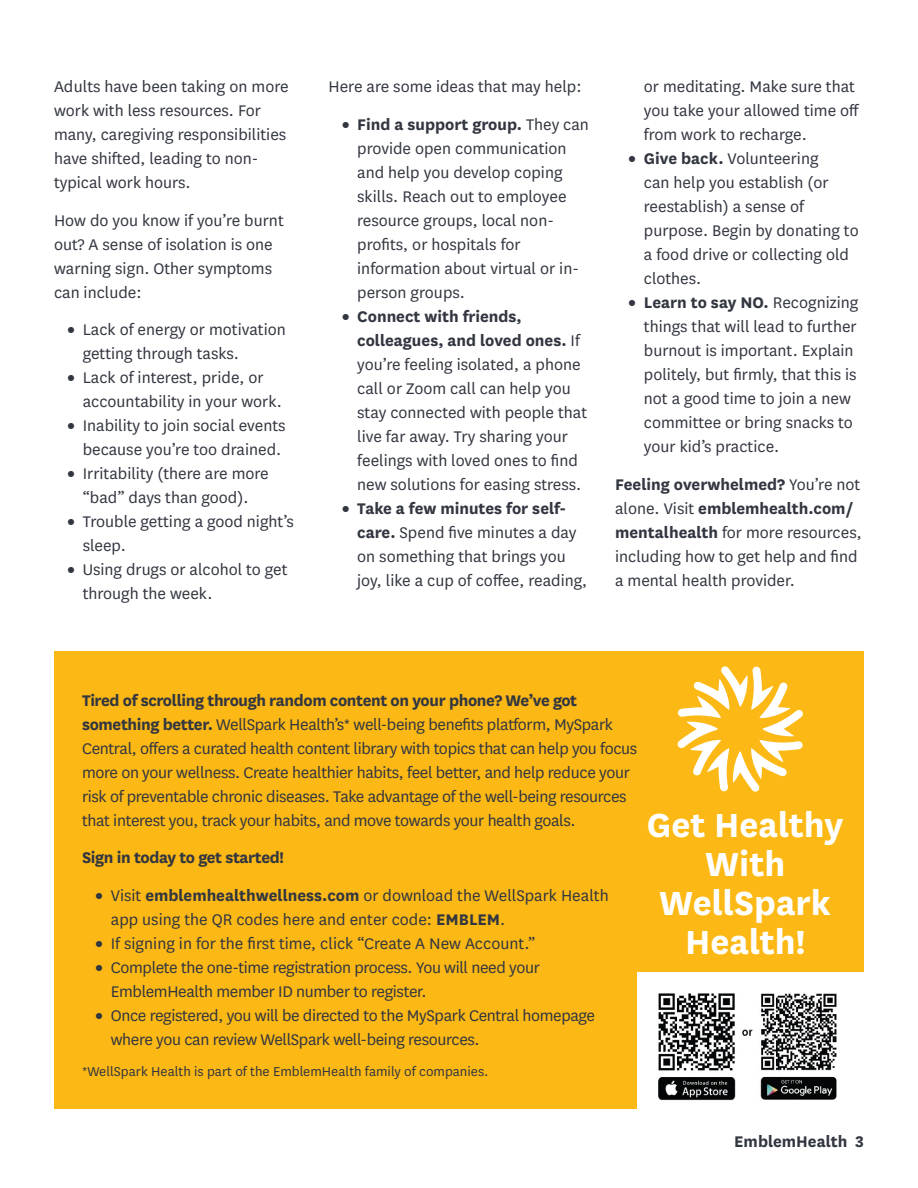
<style>
.page{position:relative;width:918px;height:1188px;background:#fff}
.page>*{position:absolute;margin:0;border:0;box-sizing:border-box;transform-origin:0 0}
.article_title_20pt{font:700 39px/39px "National";color:#fff;text-align:center}
._12_16_bulleted{font:18px/24px "National";color:#323640}
._12_16_body{font:18px/24px "National";letter-spacing:-.02em;color:#323640}
._12_16_body-2{font:18px/24px "National";color:#323640}
._12_16_bulleted-2{font:18px/24px "National";letter-spacing:-.02em;color:#323640}
._12_16_body-3{font:700 18px "National";letter-spacing:-.02em;color:#323640}
.article_title_20pt-2{font:700 18px "National";color:#323640}
._10_12_footnote{font:15px "National";color:#323640}
.s1{font-weight:900}
.s2{font-weight:700}
</style>
<div class="page">
<div style="left:54px;top:651px;width:810px;height:458px;background:#fcb814"></div>
<svg style="left:678px;top:666px;width:125px;height:126px"></svg>
<div style="left:637px;top:972px;width:228px;height:138px;background:#fff"></div>
<img style="left:658px;top:993px;width:179px;height:108px">
<p class="_12_16_body-2" style="left:54px;top:74px;width:236px">Adults have been taking on more work with less resources. For many, caregiving responsibilities have shifted, leading to non&shy;typical work hours.</p>
<p class="_12_16_body-2" style="left:54px;top:208px;width:231px">How do you know if you’re burnt out? A sense of isolation is one warning sign. Other symptoms can include:</p>
<p class="_12_16_bulleted" style="left:83px;top:317px;width:205px;text-indent:-15px"><span class="s1">•</span> Lack of energy or motivation getting through tasks.</p>
<p class="_12_16_bulleted" style="left:83px;top:365px;width:201px;text-indent:-15px"><span class="s1">•</span> Lack of interest, pride, or accountability in your work.</p>
<p class="_12_16_bulleted" style="left:68px;top:413px;width:220px;text-align:right"><span class="s1">•</span> Inability to join social events because you’re too drained.</p>
<p class="_12_16_bulleted" style="left:68px;top:461px;width:203px;text-align:center"><span class="s1">•</span> Irritability (there are more “bad” days than good).</p>
<p class="_12_16_bulleted" style="left:83px;top:509px;width:213px;text-indent:-15px"><span class="s1">•</span> Trouble getting a good night’s sleep.</p>
<p class="_12_16_bulleted" style="left:83px;top:557px;width:206px;text-indent:-15px"><span class="s1">•</span> Using drugs or alcohol to get through the week.</p>
<p class="_12_16_body-2" style="left:328px;top:74px;width:255px">Here are some ideas that may help:</p>
<p class="_12_16_bulleted" style="left:357px;top:112px;width:233px;text-indent:-15px"><span class="s1">•</span> <span class="s2">Find a support group.</span> They can provide open communication and help you develop coping skills. Reach out to employee resource groups, local non&shy;profits, or hospitals for information about virtual or in&shy;person groups.</p>
<p class="_12_16_bulleted" style="left:357px;top:304px;width:231px;text-indent:-15px"><span class="s1">•</span> <span class="s2">Connect with friends, colleagues, and loved ones.</span> If you’re feeling isolated, a phone call or Zoom call can help you stay connected with people that live far away. Try sharing your feelings with loved ones to find new solutions for easing stress.</p>
<p class="_12_16_bulleted" style="left:357px;top:496px;width:232px;text-indent:-15px"><span class="s1">•</span> <span class="s2">Take a few minutes for self&shy;care.</span> Spend five minutes a day on something that brings you joy, like a cup of coffee, reading,</p>
<p class="_12_16_bulleted" style="left:644px;top:74px;width:217px">or meditating. Make sure that you take your allowed time off from work to recharge.</p>
<p class="_12_16_bulleted" style="left:644px;top:146px;width:216px;text-indent:-15px"><span class="s1">•</span> <span class="s2">Give back.</span> Volunteering<br>can help you establish (or reestablish) a sense of purpose. Begin by donating to a food drive or collecting old clothes.</p>
<p class="_12_16_bulleted" style="left:644px;top:290px;width:216px;text-indent:-15px"><span class="s1">•</span> <span class="s2">Learn to say NO.</span> Recognizing things that will lead to further burnout is important. Explain politely, but firmly, that this is not a good time to join a new committee or bring snacks to your kid’s practice.</p>
<p class="_12_16_body-2" style="left:615px;top:472px;width:248px"><span class="s2">Feeling overwhelmed?</span> You’re not alone. Visit <span class="s2">emblemhealth.com/ mentalhealth</span> for more resources, including how to get help and find a mental health provider.</p>
<p class="_12_16_body" style="left:82px;top:687px;width:557px"><span class="s2">Tired of scrolling through random content on your phone? We’ve got something better.</span> WellSpark Health’s* well-being benefits platform, MySpark Central, offers a curated health content library with topics that can help you focus more on your wellness. Create healthier habits, feel better, and help reduce your risk of preventable chronic diseases. Take advantage of the well-being resources that interest you, track your habits, and move towards your health goals.</p>
<p class="_12_16_body-3" style="left:82px;top:845px;width:203px">Sign in today to get started!</p>
<p class="_12_16_bulleted" style="left:111px;top:882px;width:499px;text-indent:-15px"><span class="s1">•</span> Visit <span class="s2">emblemhealthwellness.com</span> or download the WellSpark Health app using the QR codes here and enter code: <span class="s2">EMBLEM</span>.</p>
<p class="_12_16_bulleted" style="left:96px;top:930px;width:441px"><span class="s1">•</span> If signing in for the first time, click “Create A New Account.”</p>
<p class="_12_16_bulleted-2" style="left:111px;top:954px;width:431px;text-indent:-15px"><span class="s1">•</span> Complete the one-time registration process. You will need your<br>EmblemHealth member ID number to register.</p>
<p class="_12_16_bulleted-2" style="left:111px;top:1002px;width:486px;text-indent:-15px"><span class="s1">•</span> Once registered, you will be directed to the MySpark Central homepage where you can review WellSpark well-being resources.</p>
<p class="_10_12_footnote" style="left:82px;top:1062px;width:408px">*WellSpark Health is part of the EmblemHealth family of companies.</p>
<p class="article_title_20pt" style="left:647px;top:802px;width:198px">Get Healthy<br>With<br>WellSpark<br>Health!</p>
<p class="article_title_20pt-2" style="left:734px;top:1129px;width:131px">EmblemHealth 3</p>
</div>
